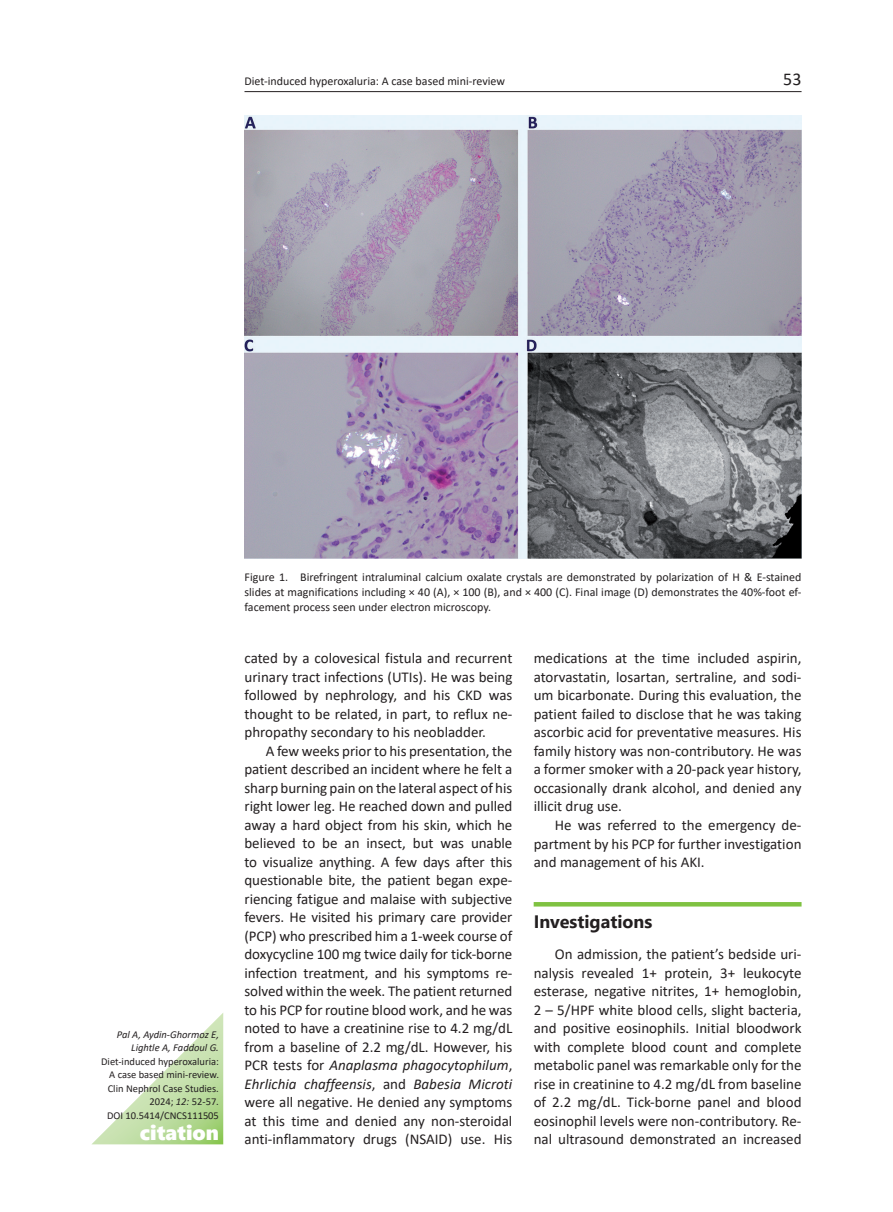
<style>
.page{position:relative;width:893px;height:1212px;background:#fff}
.page>*{position:absolute;margin:0;border:0;box-sizing:border-box;transform-origin:0 0}
.t1{font:21px "Segoe UI Black";color:#fff}
.t2{font:700 18px "Segoe UI";color:#231f20}
.t3{font:18px "Calibri";color:#231f20}
.t4{font:15px/18.5px "Calibri";color:#231f20;text-align:justify}
.t5{font:12px/14.9px "Calibri";color:#231f20;text-align:justify}
.t6{font:10.5px/13.5px "Calibri";color:#231f20;text-align:right}
.t7{font:italic 10.5px/13.5px "Calibri";color:#231f20;text-align:right}
.s1{font-style:italic}
</style>
<div class="page">
<hr style="left:244px;top:91px;width:557px;height:1px;background:#231f20">
<hr style="left:534px;top:902px;width:267px;height:4px;background:#7fc241">
<img style="left:244px;top:115px;width:557px;height:443px">
<svg style="left:92px;top:1013px;width:131px;height:131px"></svg>
<p class="t5" style="left:244px;top:73px;width:262px">Diet-induced hyperoxaluria: A case based mini-review</p>
<p class="t3" style="left:783px;top:67px;width:20px">53</p>
<p class="t7" style="left:117px;top:1027px;width:104px">Pal A, Aydin-Ghormoz E,<br>Lightle A, Faddoul G.</p>
<p class="t6" style="left:101px;top:1054px;width:119px">Diet-induced hyperoxaluria:<br>A case based mini-review.<br>Clin Nephrol Case Studies.<br>2024; <span class="s1">12:</span> 52-57.<br>DOI 10.5414/CNCS111505</p>
<h1 class="t1" style="left:140px;top:1117px;width:81px">citation</h1>
<p class="t5" style="left:244px;top:569px;width:559px">Figure 1. Birefringent intraluminal calcium oxalate crystals are demonstrated by polarization of H &amp; E-stained slides at magnifications including × 40 (A), × 100 (B), and × 400 (C). Final image (D) demonstrates the 40%-foot ef&shy;facement process seen under electron microscopy.</p>
<p class="t4" style="left:244px;top:649px;width:269px">cated by a colovesical fistula and recurrent urinary tract infections (UTIs). He was being followed by nephrology, and his CKD was thought to be related, in part, to reflux ne&shy;phropathy secondary to his neobladder.</p>
<p class="t4" style="left:244px;top:741px;width:269px;text-indent:21px">A few weeks prior to his presentation, the patient described an incident where he felt a sharp burning pain on the lateral aspect of his right lower leg. He reached down and pulled away a hard object from his skin, which he believed to be an insect, but was unable to visualize anything. A few days after this questionable bite, the patient began expe&shy;riencing fatigue and malaise with subjective fevers. He visited his primary care provider (PCP) who prescribed him a 1-week course of doxycycline 100 mg twice daily for tick-borne infection treatment, and his symptoms re&shy;solved within the week. The patient returned to his PCP for routine blood work, and he was noted to have a creatinine rise to 4.2 mg/dL from a baseline of 2.2 mg/dL. However, his PCR tests for <span class="s1">Anaplasma phagocytophilum</span>, <span class="s1">Ehrlichia chaffeensis</span>, and <span class="s1">Babesia Microti </span>were all negative. He denied any symptoms at this time and denied any non-steroidal anti-inflammatory drugs (NSAID) use. His</p>
<p class="t4" style="left:534px;top:649px;width:269px">medications at the time included aspirin, atorvastatin, losartan, sertraline, and sodi&shy;um bicarbonate. During this evaluation, the patient failed to disclose that he was taking ascorbic acid for preventative measures. His family history was non-contributory. He was a former smoker with a 20-pack year history, occasionally drank alcohol, and denied any illicit drug use.</p>
<p class="t4" style="left:534px;top:815px;width:269px;text-indent:21px">He was referred to the emergency de&shy;partment by his PCP for further investigation and management of his AKI.</p>
<p class="t2" style="left:534px;top:904px;width:120px">Investigations</p>
<p class="t4" style="left:534px;top:945px;width:269px;text-indent:21px">On admission, the patient’s bedside uri&shy;nalysis revealed 1+ protein, 3+ leukocyte esterase, negative nitrites, 1+ hemoglobin, 2 – 5/HPF white blood cells, slight bacteria, and positive eosinophils. Initial bloodwork with complete blood count and complete metabolic panel was remarkable only for the rise in creatinine to 4.2 mg/dL from baseline of 2.2 mg/dL. Tick-borne panel and blood eosinophil levels were non-contributory. Re&shy;nal ultrasound demonstrated an increased</p>
</div>
